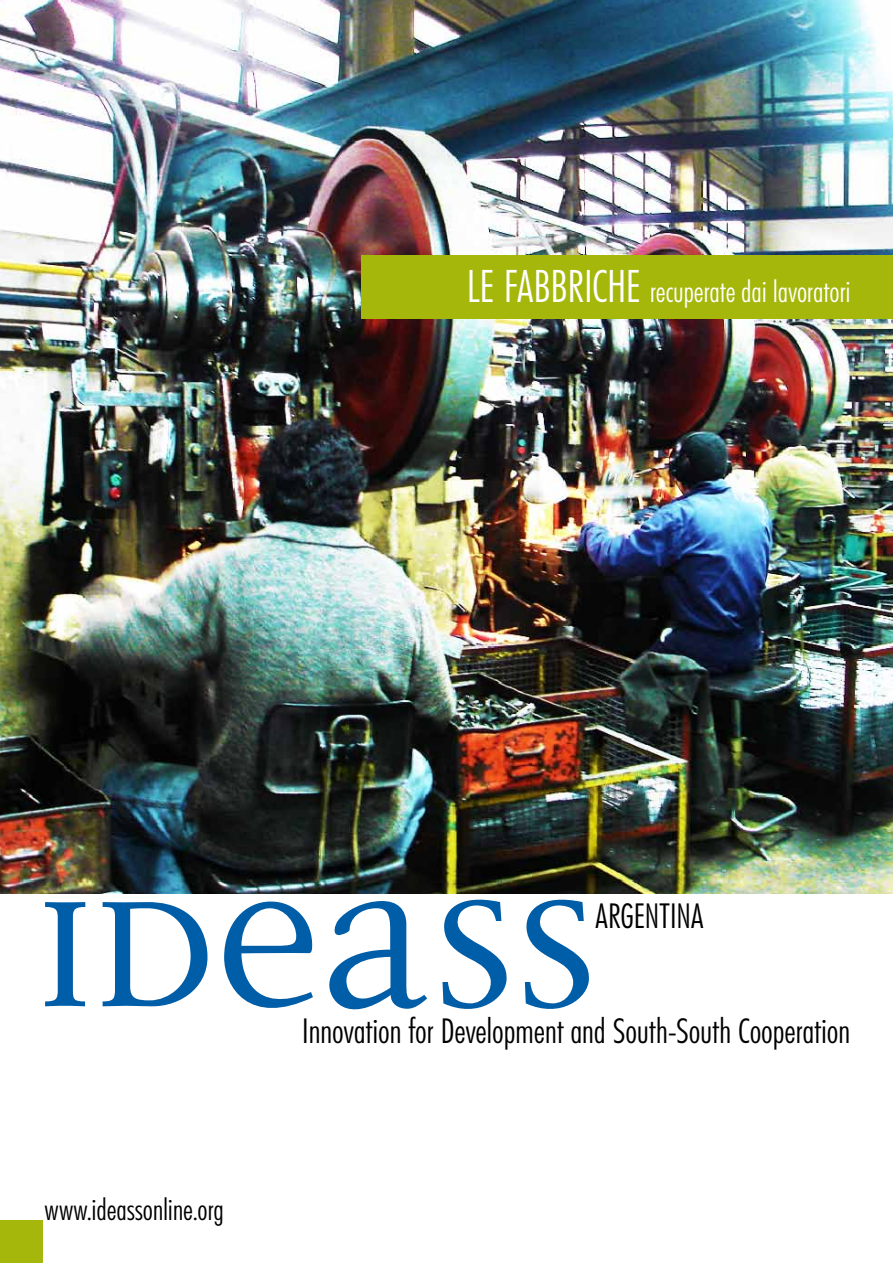
<style>
.page{position:relative;width:893px;height:1263px;background:#fff}
.page>*{position:absolute;margin:0;border:0;box-sizing:border-box;transform-origin:0 0}
.t1{font:270px "Disturbance";letter-spacing:-.015em;color:#005ea8}
.t2{font:300 condensed 34.5px "Futura BT";letter-spacing:-.005em;color:#000}
.t3{font:300 condensed 30px "Futura BT";letter-spacing:-.005em;color:#fff}
.t4{font:300 condensed 30px "Futura BT";letter-spacing:-.01em;color:#000}
.s1{font-size:45px}
</style>
<div class="page">
<img style="left:0;top:0;width:893px;height:893px">
<div style="left:361px;top:255px;width:532px;height:64px;background:#a4b70a"></div>
<div style="left:0;top:1220px;width:43px;height:43px;background:#a4b70a"></div>
<p class="t3" style="left:466px;top:273px;width:386px"><span class="s1">LE FABBRICHE</span> recuperate dai lavoratori</p>
<h1 class="t1" style="left:34px;top:816px;width:568px">ideass</h1>
<p class="t2" style="left:595px;top:895px;width:110px">ARGENTINA</p>
<p class="t2" style="left:302px;top:1009px;width:550px">Innovation for Development and South-South Cooperation</p>
<p class="t4" style="left:45px;top:1191px;width:181px">www.ideassonline.org</p>
</div>
